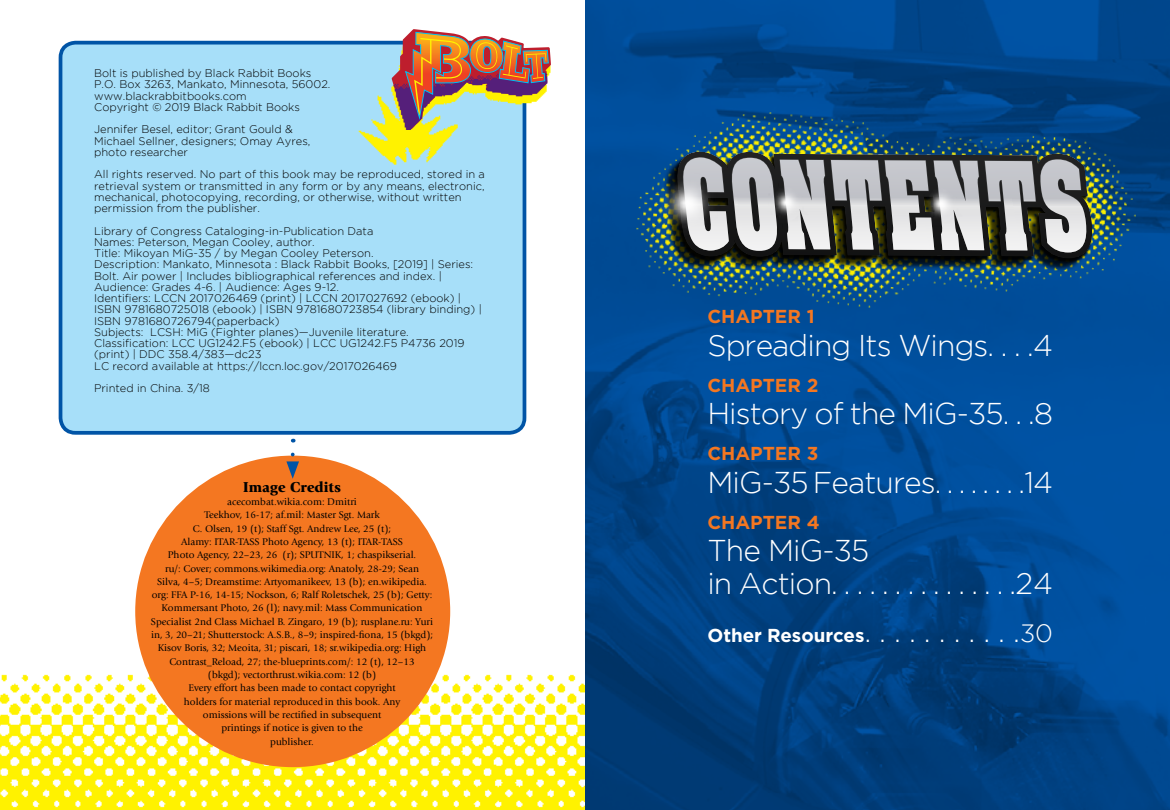
<style>
.page{position:relative;width:1170px;height:810px;background:#fff}
.page>*{position:absolute;margin:0;border:0;box-sizing:border-box;transform-origin:0 0}
.t1{font:700 104.25px "Aachen";color:#fff;scale:.61 1}
.t2{font:300 30px/32.5px "Gotham";letter-spacing:-.03em;color:#fff}
.t3{font:700 18.75px "Gotham";color:#f47721}
.t4{font:700 18.75px "Gotham";color:#fff}
.t5{font:900 15px "Giovanni";color:#000}
.t6{font:300 11.12px/11.2px "Gotham";color:#000}
.t7{font:10.12px/13.4px "Giovanni";color:#000;text-align:center}
.s1{font-weight:300;font-size:30px}
.s2{font-weight:300;font-size:25px}
</style>
<div class="page">
<img style="left:585px;top:0;width:585px;height:810px">
<div style="left:61px;top:43px;width:463px;height:390px;background:#a7dff9;border-radius:15px"></div>
<div style="left:59px;top:41px;width:467px;height:394px;border:4px solid #0054a6;border-radius:15px"></div>
<img style="left:0;top:671px;width:585px;height:139px">
<div style="left:137px;top:458px;width:311px;height:307px;background:#f47721;border-radius:50%"></div>
<img style="left:346px;top:40px;width:181px;height:135px">
<svg style="left:392px;top:29px;width:159px;height:100px"></svg>
<img style="left:626px;top:64px;width:537px;height:319px">
<svg style="left:286px;top:454px;width:13px;height:25px"></svg>
<div style="left:663px;top:157px;width:424px;height:115px;background:#000;opacity:.8"></div>
<svg style="left:664px;top:144px;width:438px;height:121px;background:#1f2925"></svg>
<img style="left:642px;top:162px;width:92px;height:86px">
<img style="left:750px;top:168px;width:72px;height:64px">
<img style="left:905px;top:169px;width:71px;height:65px">
<p class="t6" style="left:94px;top:67px;width:238px">Bolt is published by Black Rabbit Books P.O. Box 3263, Mankato, Minnesota, 56002. www.blackrabbitbooks.com<br>Copyright © 2019 Black Rabbit Books</p>
<p class="t6" style="left:94px;top:124px;width:218px">Jennifer Besel, editor; Grant Gould &amp;<br>Michael Sellner, designers; Omay Ayres, photo researcher</p>
<p class="t6" style="left:94px;top:169px;width:392px">All rights reserved. No part of this book may be reproduced, stored in a retrieval system or transmitted in any form or by any means, electronic, mechanical, photocopying, recording, or otherwise, without written permission from the publisher.</p>
<p class="t6" style="left:94px;top:225px;width:389px">Library of Congress Cataloging-in-Publication Data<br>Names: Peterson, Megan Cooley, author.<br>Title: Mikoyan MiG-35 / by Megan Cooley Peterson.<br>Description: Mankato, Minnesota : Black Rabbit Books, [2019] | Series:<br>Bolt. Air power | Includes bibliographical references and index. | Audience: Grades 4-6. | Audience: Ages 9-12.<br>Identifiers: LCCN 2017026469 (print) | LCCN 2017027692 (ebook) | ISBN 9781680725018 (ebook) | ISBN 9781680723854 (library binding) | ISBN 9781680726794(paperback)<br>Subjects: LCSH: MiG (Fighter planes)—Juvenile literature.<br>Classification: LCC UG1242.F5 (ebook) | LCC UG1242.F5 P4736 2019 (print) | DDC 358.4/383—dc23<br>LC record available at https://lccn.loc.gov/2017026469</p>
<p class="t6" style="left:94px;top:382px;width:117px">Printed in China. 3/18</p>
<h3 class="t5" style="left:243px;top:478px;width:99px">Image Credits</h3>
<p class="t7" style="left:151px;top:495px;width:284px">acecombat.wikia.com: Dmitri<br>Teekhov, 16-17; af.mil: Master Sgt. Mark<br>C. Olsen, 19 (t); Staff Sgt. Andrew Lee, 25 (t);<br>Alamy: ITAR-TASS Photo Agency, 13 (t); ITAR-TASS<br>Photo Agency, 22–23, 26 (r); SPUTNIK, 1; chaspikserial.<br>ru/: Cover; commons.wikimedia.org: Anatoly, 28-29; Sean<br>Silva, 4–5; Dreamstime: Artyomanikeev, 13 (b); en.wikipedia. org: FFA P-16, 14-15; Nockson, 6; Ralf Roletschek, 25 (b); Getty:<br>Kommersant Photo, 26 (l); navy.mil: Mass Communication Specialist 2nd Class Michael B. Zingaro, 19 (b); rusplane.ru: Yuri in, 3, 20–21; Shutterstock: A.S.B., 8–9; inspired-fiona, 15 (bkgd); Kisov Boris, 32; Meoita, 31; piscari, 18; sr.wikipedia.org: High Contrast_Reload, 27; the-blueprints.com/: 12 (t), 12–13<br>(bkgd); vectorthrust.wikia.com: 12 (b)<br>Every effort has been made to contact copyright<br>holders for material reproduced in this book. Any<br>omissions will be rectified in subsequent<br>printings if notice is given to the<br>publisher.</p>
<h1 class="t1" style="left:688px;top:130px;width:686px">CONTENTS</h1>
<h3 class="t3" style="left:707px;top:306px;width:109px">CHAPTER 1</h3>
<h2 class="t2" style="left:707px;top:328px;width:347px">Spreading Its Wings. . . .4</h2>
<h3 class="t3" style="left:707px;top:374px;width:112px">CHAPTER 2</h3>
<h2 class="t2" style="left:707px;top:397px;width:347px">History of the MiG-35. . .8</h2>
<h3 class="t3" style="left:707px;top:443px;width:112px">CHAPTER 3</h3>
<h2 class="t2" style="left:707px;top:465px;width:347px">MiG-35 Features. . . . . . . .14</h2>
<h3 class="t3" style="left:707px;top:511px;width:114px">CHAPTER 4</h3>
<h2 class="t2" style="left:707px;top:534px;width:347px">The MiG-35<br>in Action. . . . . . . . . . . . . . .24</h2>
<h3 class="t4" style="left:707px;top:625px;width:347px">Other Resources<span class="s1">. . . . . . . . . . .</span><span class="s2">30</span></h3>
</div>
